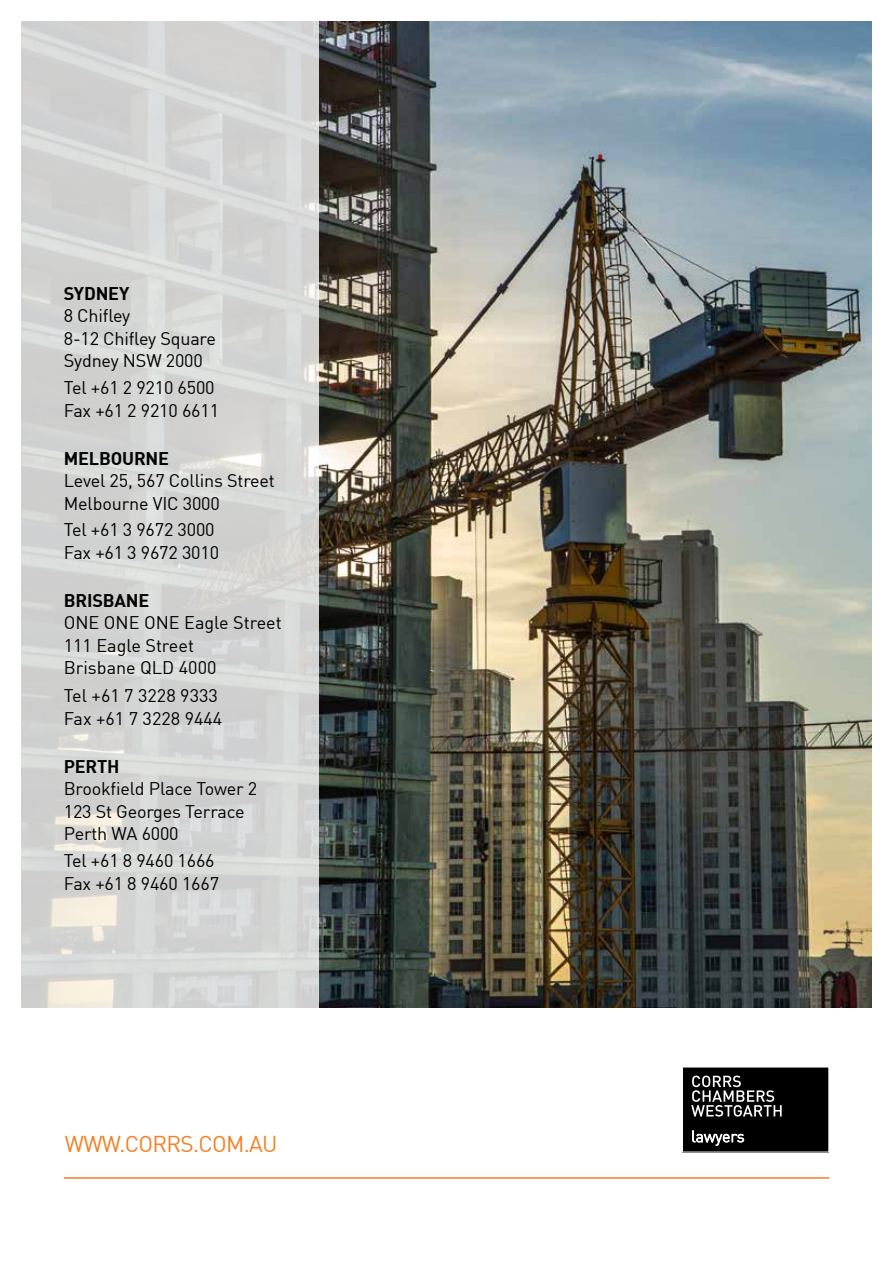
<style>
.page{position:relative;width:893px;height:1263px;background:#fff}
.page>*{position:absolute;margin:0;border:0;box-sizing:border-box;transform-origin:0 0}
.t1{font:22.5px "DIN";letter-spacing:-.03em;color:#f58025}
.t2{font:18px/22.5px "DIN";letter-spacing:-.01em;color:#000}
.t3{font:700 18px "DIN";letter-spacing:-.01em;color:#000}
</style>
<div class="page">
<div style="left:682px;top:1067px;width:147px;height:85px;background:#000"></div>
<svg style="left:691px;top:1075px;width:91px;height:41px"></svg>
<svg style="left:692px;top:1130px;width:52px;height:16px"></svg>
<hr style="left:64px;top:1177px;width:765px;height:2px;background:#f58025">
<img style="left:319px;top:21px;width:553px;height:987px">
<svg style="left:21px;top:21px;width:298px;height:987px;fill:#d3d3d2"></svg>
<p class="t3" style="left:64px;top:282px;width:67px">SYDNEY</p>
<p class="t2" style="left:64px;top:304px;width:154px">8 Chifley<br>8-12 Chifley Square<br>Sydney NSW 2000</p>
<p class="t2" style="left:64px;top:376px;width:157px">Tel +61 2 9210 6500<br>Fax +61 2 9210 6611</p>
<p class="t3" style="left:64px;top:446px;width:107px">MELBOURNE</p>
<p class="t2" style="left:64px;top:469px;width:213px">Level 25, 567 Collins Street<br>Melbourne VIC 3000</p>
<p class="t2" style="left:64px;top:518px;width:157px">Tel +61 3 9672 3000<br>Fax +61 3 9672 3010</p>
<p class="t3" style="left:64px;top:589px;width:87px">BRISBANE</p>
<p class="t2" style="left:64px;top:611px;width:220px">ONE ONE ONE Eagle Street<br>111 Eagle Street<br>Brisbane QLD 4000</p>
<p class="t2" style="left:64px;top:684px;width:160px">Tel +61 7 3228 9333<br>Fax +61 7 3228 9444</p>
<p class="t3" style="left:64px;top:755px;width:57px">PERTH</p>
<p class="t2" style="left:64px;top:777px;width:195px">Brookfield Place Tower 2<br>123 St Georges Terrace<br>Perth WA 6000</p>
<p class="t2" style="left:64px;top:849px;width:157px">Tel +61 8 9460 1666<br>Fax +61 8 9460 1667</p>
<p class="t1" style="left:65px;top:1130px;width:214px">WWW.CORRS.COM.AU</p>
</div>
